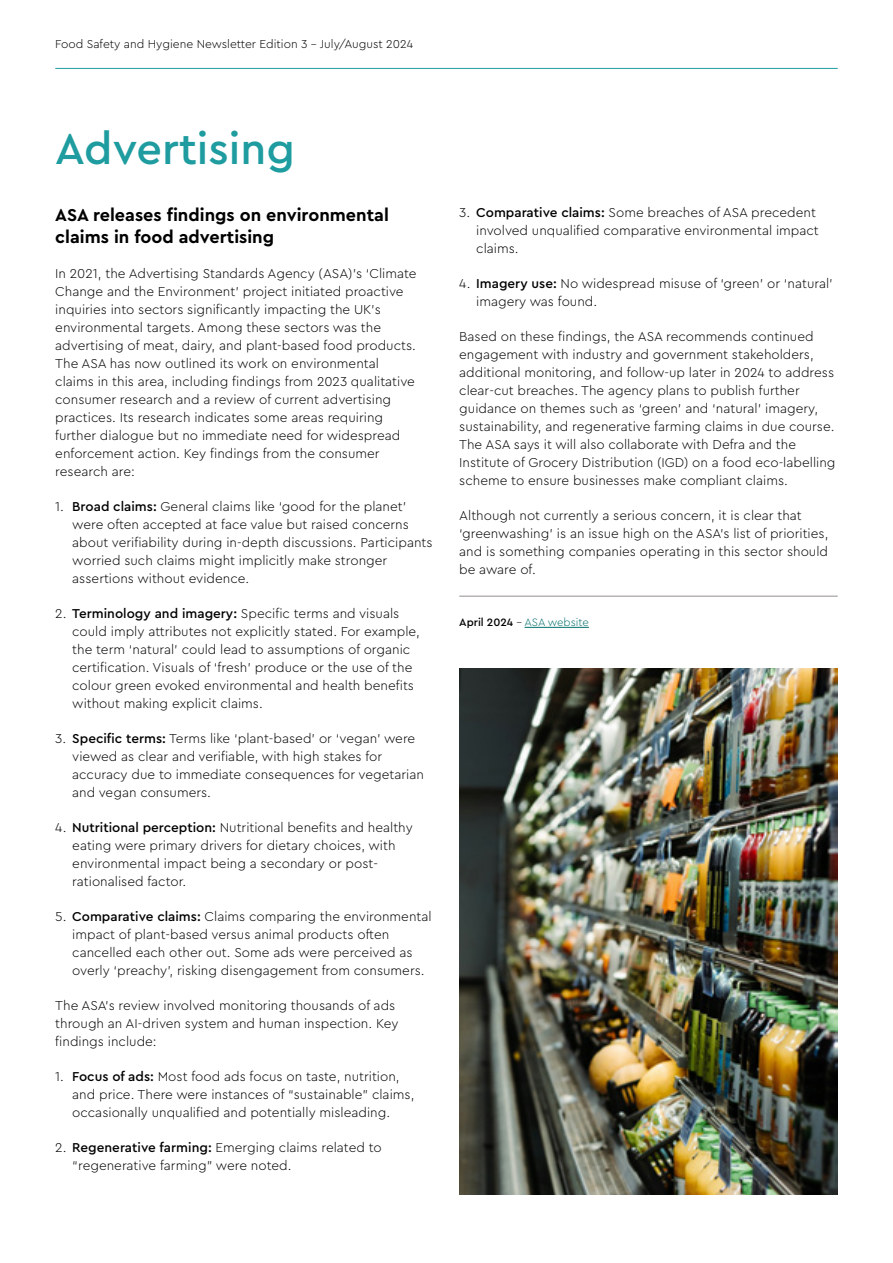
<style>
.page{position:relative;width:893px;height:1263px;background:#fff}
.page>*{position:absolute;margin:0;border:0;box-sizing:border-box;transform-origin:0 0}
.t1{font:500 45px "Cera Pro";color:#1e9c9f}
.t2{font:700 18px/21.6px "Cera Pro";color:#000}
.t3{font:300 13.5px/18px "Cera Pro";color:#000}
.t4{font:300 12px "Cera Pro";color:#000}
.t5{font:300 11.25px "Cera Pro";color:#006f6b}
.s1{font-weight:500}
.s2{font-weight:500;color:#000}
.s3{color:#000}
</style>
<div class="page">
<hr style="left:892px;top:574px;width:1px;height:689px;background:#e8f1f2">
<hr style="left:55px;top:68px;width:783px;height:1px;background:#1e9c9f">
<hr style="left:459px;top:596px;width:379px;height:1px;background:#938f91">
<hr style="left:525px;top:627px;width:64px;height:1px;background:#006f6b">
<img style="left:459px;top:669px;width:379px;height:526px">
<p class="t4" style="left:55px;top:36px;width:359px">Food Safety and Hygiene Newsletter Edition 3 - July/August 2024</p>
<h1 class="t1" style="left:55px;top:119px;width:241px">Advertising</h1>
<h2 class="t2" style="left:55px;top:203px;width:335px">ASA releases findings on environmental claims in food advertising</h2>
<p class="t3" style="left:55px;top:264px;width:363px">In 2021, the Advertising Standards Agency (ASA)’s ‘Climate Change and the Environment’ project initiated proactive inquiries into sectors significantly impacting the UK’s environmental targets. Among these sectors was the advertising of meat, dairy, and plant-based food products.<br>The ASA has now outlined its work on environmental claims in this area, including findings from 2023 qualitative consumer research and a review of current advertising practices. Its research indicates some areas requiring further dialogue but no immediate need for widespread enforcement action. Key findings from the consumer research are:</p>
<p class="t3" style="left:72px;top:496px;width:362px;text-indent:-17px">1. <span class="s1">Broad claims:</span> General claims like ‘good for the planet’ were often accepted at face value but raised concerns about verifiability during in-depth discussions. Participants worried such claims might implicitly make stronger assertions without evidence.</p>
<p class="t3" style="left:72px;top:603px;width:349px;text-indent:-17px">2. <span class="s1">Terminology and imagery:</span> Specific terms and visuals could imply attributes not explicitly stated. For example, the term ‘natural’ could lead to assumptions of organic certification. Visuals of ‘fresh’ produce or the use of the colour green evoked environmental and health benefits without making explicit claims.</p>
<p class="t3" style="left:72px;top:728px;width:353px;text-indent:-17px">3. <span class="s1">Specific terms:</span> Terms like ‘plant-based’ or ‘vegan’ were viewed as clear and verifiable, with high stakes for accuracy due to immediate consequences for vegetarian and vegan consumers.</p>
<p class="t3" style="left:72px;top:817px;width:342px;text-indent:-17px">4. <span class="s1">Nutritional perception:</span> Nutritional benefits and healthy eating were primary drivers for dietary choices, with environmental impact being a secondary or post&shy;rationalised factor.</p>
<p class="t3" style="left:72px;top:906px;width:361px;text-indent:-17px">5. <span class="s1">Comparative claims:</span> Claims comparing the environmental impact of plant-based versus animal products often cancelled each other out. Some ads were perceived as overly ‘preachy’, risking disengagement from consumers.</p>
<p class="t3" style="left:55px;top:995px;width:345px">The ASA’s review involved monitoring thousands of ads through an AI-driven system and human inspection. Key findings include:</p>
<p class="t3" style="left:72px;top:1066px;width:344px;text-indent:-17px">1. <span class="s1">Focus of ads:</span> Most food ads focus on taste, nutrition, and price. There were instances of “sustainable” claims, occasionally unqualified and potentially misleading.</p>
<p class="t3" style="left:72px;top:1137px;width:311px;text-indent:-17px">2. <span class="s1">Regenerative farming:</span> Emerging claims related to “regenerative farming” were noted.</p>
<p class="t3" style="left:476px;top:203px;width:344px;text-indent:-17px">3. <span class="s1">Comparative claims:</span> Some breaches of ASA precedent involved unqualified comparative environmental impact claims.</p>
<p class="t3" style="left:476px;top:274px;width:358px;text-indent:-17px">4. <span class="s1">Imagery use:</span> No widespread misuse of ‘green’ or ‘natural’ imagery was found.</p>
<p class="t3" style="left:459px;top:327px;width:378px">Based on these findings, the ASA recommends continued engagement with industry and government stakeholders, additional monitoring, and follow-up later in 2024 to address clear-cut breaches. The agency plans to publish further guidance on themes such as ‘green’ and ‘natural’ imagery, sustainability, and regenerative farming claims in due course.<br>The ASA says it will also collaborate with Defra and the Institute of Grocery Distribution (IGD) on a food eco-labelling scheme to ensure businesses make compliant claims.</p>
<p class="t3" style="left:459px;top:506px;width:371px">Although not currently a serious concern, it is clear that ‘greenwashing’ is an issue high on the ASA’s list of priorities, and is something companies operating in this sector should be aware of.</p>
<p class="t5" style="left:459px;top:615px;width:131px"><span class="s2">April 2024</span> <span class="s3">–</span> ASA website</p>
</div>
